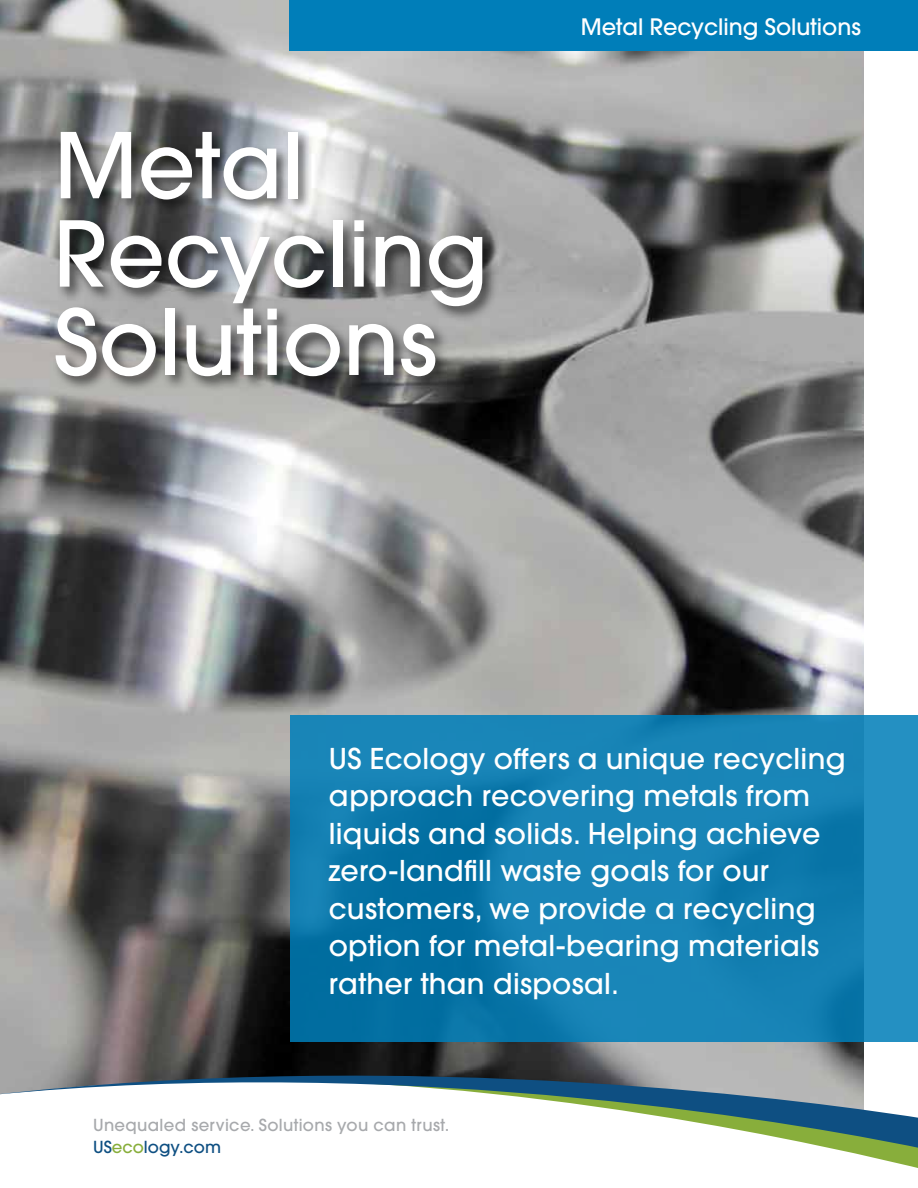
<style>
.page{position:relative;width:918px;height:1188px;background:#fff}
.page>*{position:absolute;margin:0;border:0;box-sizing:border-box;transform-origin:0 0}
.t1{font:500 89.7px/88.3px "Avant Garde";color:#fff}
.t2{font:500 28.5px/37.5px "Avant Garde";letter-spacing:.01em;color:#fff}
.t3{font:500 22.5px "Avant Garde";color:#fff}
.t4{font:500 16.5px/22.5px "Avant Garde";letter-spacing:.02em;color:#a7a9ac}
.s1{color:#0e4f82}
.s2{color:#88ae3b}
</style>
<div class="page">
<img style="left:0;top:0;width:864px;height:1046px">
<div style="left:290px;top:0;width:628px;height:50px;background:#007eb9"></div>
<svg style="left:290px;top:715px;width:628px;height:327px;fill:#1884b6"></svg>
<div style="left:52px;top:128px;width:447px;height:264px;background:#000;opacity:.65"></div>
<svg style="left:844px;top:1151px;width:74px;height:17px"></svg>
<svg style="left:0;top:1046px;width:918px;height:105px"></svg>
<h1 class="t1" style="left:54px;top:122px;width:436px">Metal<br>Recycling<br>Solutions</h1>
<p class="t3" style="left:581px;top:13px;width:282px">Metal Recycling Solutions</p>
<p class="t2" style="left:329px;top:740px;width:518px">US Ecology offers a unique recycling approach recovering metals from liquids and solids. Helping achieve zero-landfill waste goals for our customers, we provide a recycling option for metal-bearing materials rather than disposal.</p>
<p class="t4" style="left:93px;top:1113px;width:358px">Unequaled service. Solutions you can trust.<br><span class="s1">US</span><span class="s2">eco</span><span class="s1">logy.com</span></p>
</div>
